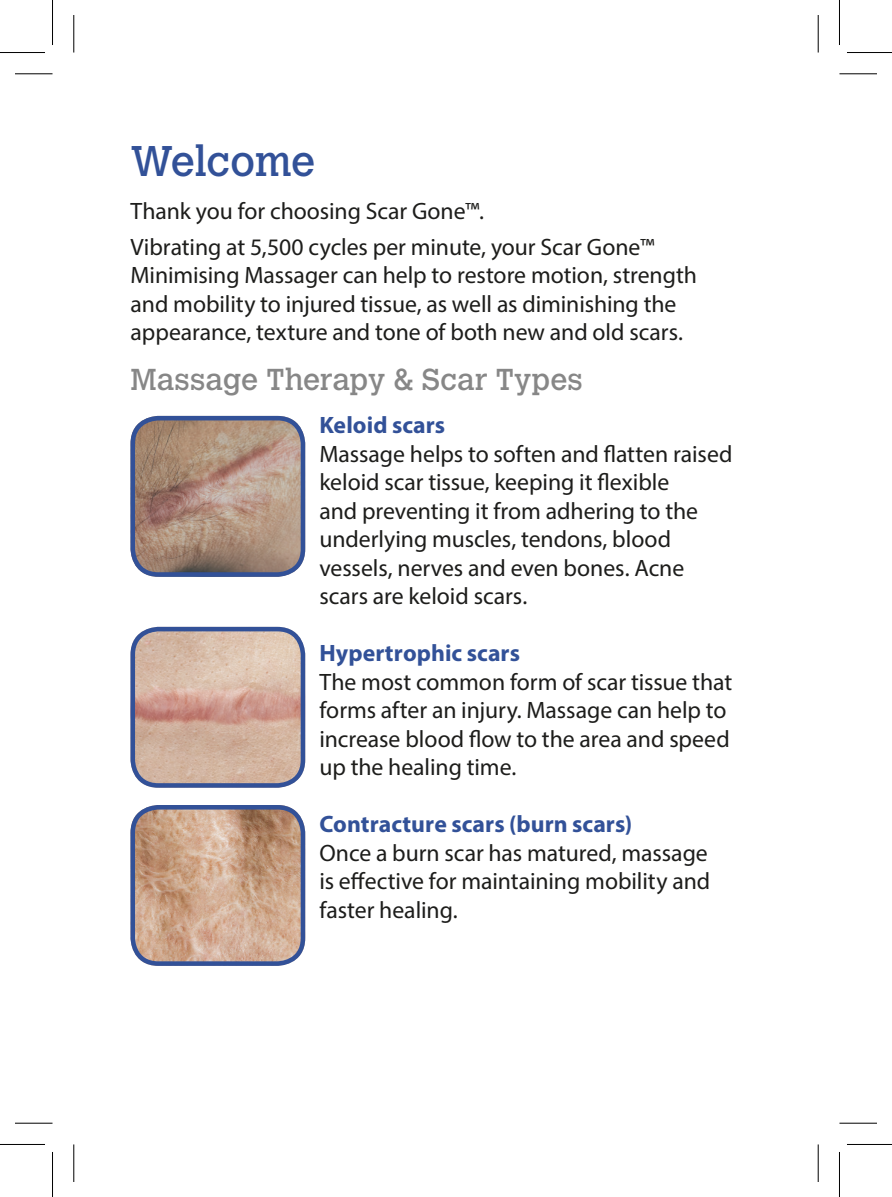
<style>
.page{position:relative;width:892px;height:1197px;background:#fff}
.page>*{position:absolute;margin:0;border:0;box-sizing:border-box;transform-origin:0 0}
.t1{font:42.5px "Calvert MT Std";letter-spacing:-.015em;color:#325198}
.t2{font:30px "Calvert MT Std";color:#878787}
.t3{font:23.75px/28.5px "Myriad Pro";letter-spacing:-.005em;color:#1d1d1b}
.t4{font:700 23.75px "Myriad Pro";letter-spacing:.005em;color:#325198}
</style>
<div class="page">
<img style="left:135px;top:805px;width:170px;height:160px">
<div style="left:130px;top:805px;width:175px;height:160px;border:5px solid #325198;border-radius:26px"></div>
<img style="left:136px;top:416px;width:169px;height:160px">
<div style="left:130px;top:416px;width:175px;height:160px;border:5px solid #325198;border-radius:26px"></div>
<img style="left:136px;top:627px;width:169px;height:160px">
<div style="left:130px;top:627px;width:175px;height:160px;border:5px solid #325198;border-radius:26px"></div>
<hr style="left:15px;top:73px;width:37px;height:1px;background:#000">
<hr style="left:839px;top:73px;width:38px;height:1px;background:#000">
<hr style="left:15px;top:1122px;width:37px;height:1px;background:#000">
<hr style="left:839px;top:1122px;width:38px;height:1px;background:#000">
<hr style="left:73px;top:15px;width:1px;height:37px;background:#000">
<hr style="left:73px;top:1144px;width:1px;height:37px;background:#000">
<hr style="left:817px;top:15px;width:1px;height:37px;background:#000">
<hr style="left:817px;top:1144px;width:1px;height:37px;background:#000">
<hr style="left:0;top:52px;width:45px;height:1px;background:#000">
<hr style="left:847px;top:52px;width:45px;height:1px;background:#000">
<hr style="left:0;top:1143px;width:45px;height:1px;background:#000">
<hr style="left:847px;top:1143px;width:45px;height:1px;background:#000">
<hr style="left:52px;top:0;width:1px;height:45px;background:#000">
<hr style="left:52px;top:1151px;width:1px;height:45px;background:#000">
<hr style="left:839px;top:0;width:1px;height:45px;background:#000">
<hr style="left:839px;top:1151px;width:1px;height:45px;background:#000">
<h1 class="t1" style="left:130px;top:137px;width:187px">Welcome</h1>
<p class="t3" style="left:130px;top:193px;width:525px;line-height:35.5px">Thank you for choosing Scar Gone™.<br>Vibrating at 5,500 cycles per minute, your Scar Gone™</p>
<p class="t3" style="left:130px;top:260px;width:568px">Minimising Massager can help to restore motion, strength and mobility to injured tissue, as well as diminishing the appearance, texture and tone of both new and old scars.</p>
<p class="t2" style="left:130px;top:362px;width:454px">Massage Therapy &amp; Scar Types</p>
<p class="t4" style="left:319px;top:409px;width:127px">Keloid scars</p>
<p class="t3" style="left:319px;top:439px;width:414px">Massage helps to soften and flatten raised keloid scar tissue, keeping it flexible<br>and preventing it from adhering to the underlying muscles, tendons, blood vessels, nerves and even bones. Acne scars are keloid scars.</p>
<p class="t4" style="left:319px;top:637px;width:202px">Hypertrophic scars</p>
<p class="t3" style="left:319px;top:667px;width:414px">The most common form of scar tissue that forms after an injury. Massage can help to increase blood flow to the area and speed up the healing time.</p>
<p class="t4" style="left:319px;top:808px;width:314px">Contracture scars (burn scars)</p>
<p class="t3" style="left:319px;top:838px;width:392px;text-align:justify">Once a burn scar has matured, massage is effective for maintaining mobility and faster healing.</p>
</div>
